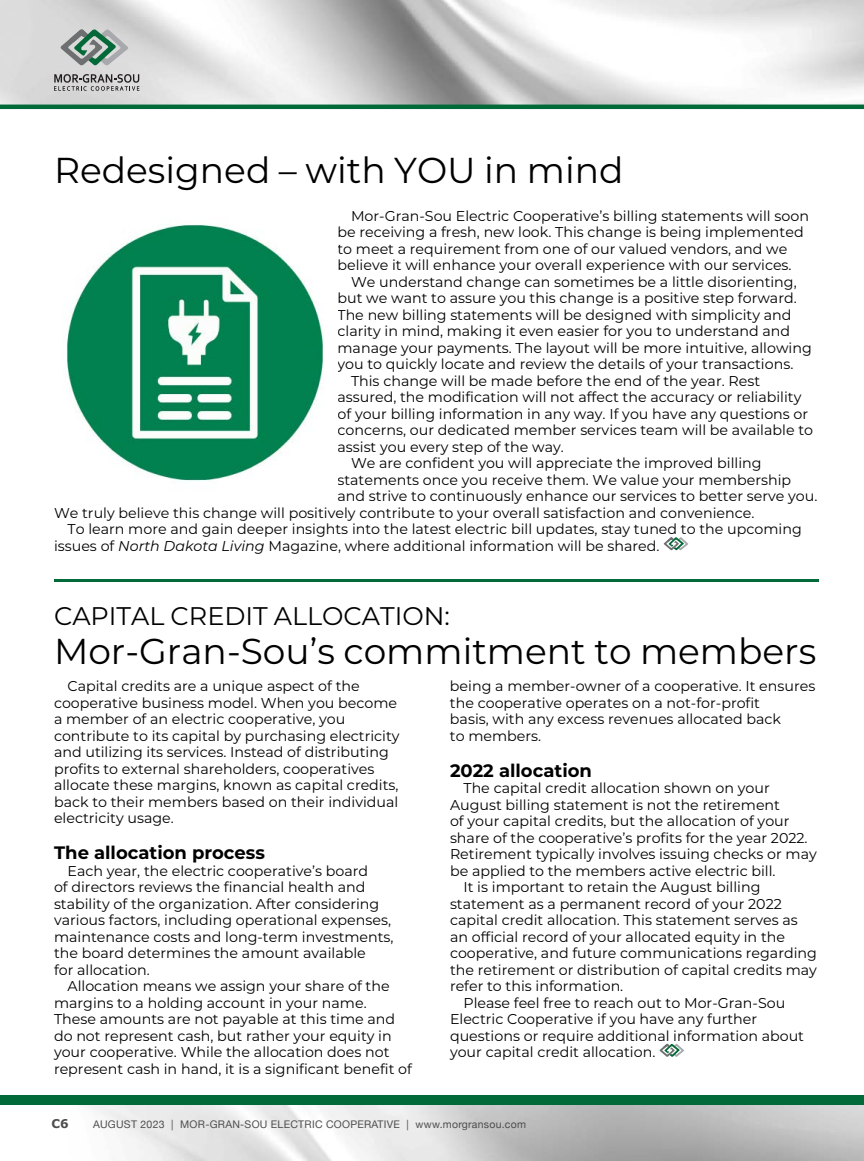
<style>
.page{position:relative;width:864px;height:1161px;background:#fff}
.page>*{position:absolute;margin:0;border:0;box-sizing:border-box;transform-origin:0 0}
.t1{font:36px "Montserrat";color:#000}
.t2{font:25.5px "Montserrat";color:#000}
.t3{font:700 18px "Montserrat";color:#000}
.t4{font:14.25px/16.5px "Montserrat";color:#000}
.t5{font:700 12px "Verdana";color:#4d4d4f}
.t6{font:10.5px "Helvetica Neue";letter-spacing:.025em;color:#4d4d4f}
.s1{font-style:italic}
</style>
<div class="page">
<svg style="left:663px;top:537px;width:26px;height:14px"></svg>
<svg style="left:659px;top:1043px;width:25px;height:14px"></svg>
<hr style="left:54px;top:579px;width:765px;height:3px;background:#026938">
<img style="left:66px;top:224px;width:258px;height:257px">
<img style="left:0;top:0;width:864px;height:105px">
<div style="left:0;top:1095px;width:864px;height:10px;background:#026938"></div>
<hr style="left:0;top:105px;width:864px;height:4px;background:#026938">
<svg style="left:54px;top:74px;width:86px;height:17px"></svg>
<svg style="left:59px;top:28px;width:70px;height:38px;background:#9eafa7"></svg>
<h1 class="t1" style="left:54px;top:146px;width:571px">Redesigned – with YOU in mind</h1>
<p class="t4" style="left:338px;top:207px;width:473px;text-indent:13px">Mor-Gran-Sou Electric Cooperative’s billing statements will soon be receiving a fresh, new look. This change is being implemented to meet a requirement from one of our valued vendors, and we believe it will enhance your overall experience with our services.</p>
<p class="t4" style="left:351px;top:273px;width:447px">We understand change can sometimes be a little disorienting,</p>
<p class="t4" style="left:338px;top:289px;width:461px">but we want to assure you this change is a positive step forward.</p>
<p class="t4" style="left:338px;top:306px;width:456px">The new billing statements will be designed with simplicity and</p>
<p class="t4" style="left:338px;top:322px;width:454px">clarity in mind, making it even easier for you to understand and</p>
<p class="t4" style="left:338px;top:339px;width:476px">manage your payments. The layout will be more intuitive, allowing</p>
<p class="t4" style="left:338px;top:355px;width:457px">you to quickly locate and review the details of your transactions.</p>
<p class="t4" style="left:351px;top:372px;width:411px">This change will be made before the end of the year. Rest</p>
<p class="t4" style="left:338px;top:388px;width:465px">assured, the modification will not affect the accuracy or reliability</p>
<p class="t4" style="left:338px;top:405px;width:472px">of your billing information in any way. If you have any questions or</p>
<p class="t4" style="left:338px;top:421px;width:477px">concerns, our dedicated member services team will be available to</p>
<p class="t4" style="left:338px;top:438px;width:228px">assist you every step of the way.</p>
<p class="t4" style="left:351px;top:454px;width:412px">We are confident you will appreciate the improved billing</p>
<p class="t4" style="left:338px;top:471px;width:455px">statements once you receive them. We value your membership</p>
<p class="t4" style="left:338px;top:487px;width:481px">and strive to continuously enhance our services to better serve you.</p>
<p class="t4" style="left:54px;top:504px;width:702px">We truly believe this change will positively contribute to your overall satisfaction and convenience.</p>
<p class="t4" style="left:67px;top:520px;width:736px">To learn more and gain deeper insights into the latest electric bill updates, stay tuned to the upcoming</p>
<p class="t4" style="left:54px;top:537px;width:607px">issues of <span class="s1">North Dakota Living</span> Magazine, where additional information will be shared.</p>
<h2 class="t2" style="left:54px;top:599px;width:398px">CAPITAL CREDIT ALLOCATION:</h2>
<h1 class="t1" style="left:54px;top:627px;width:764px">Mor-Gran-Sou’s commitment to members</h1>
<p class="t4" style="left:54px;top:677px;width:347px;text-indent:13px">Capital credits are a unique aspect of the cooperative business model. When you become a member of an electric cooperative, you contribute to its capital by purchasing electricity and utilizing its services. Instead of distributing profits to external shareholders, cooperatives allocate these margins, known as capital credits, back to their members based on their individual electricity usage.</p>
<p class="t3" style="left:54px;top:840px;width:212px">The allocation process</p>
<p class="t4" style="left:54px;top:862px;width:341px;text-indent:13px">Each year, the electric cooperative’s board<br>of directors reviews the financial health and stability of the organization. After considering various factors, including operational expenses, maintenance costs and long-term investments, the board determines the amount available<br>for allocation.</p>
<p class="t4" style="left:54px;top:977px;width:359px;text-indent:13px">Allocation means we assign your share of the margins to a holding account in your name.<br>These amounts are not payable at this time and do not represent cash, but rather your equity in your cooperative. While the allocation does not represent cash in hand, it is a significant benefit of</p>
<p class="t4" style="left:450px;top:677px;width:367px">being a member-owner of a cooperative. It ensures the cooperative operates on a not-for-profit<br>basis, with any excess revenues allocated back<br>to members.</p>
<p class="t3" style="left:450px;top:757px;width:143px">2022 allocation</p>
<p class="t4" style="left:464px;top:779px;width:308px">The capital credit allocation shown on your</p>
<p class="t4" style="left:450px;top:796px;width:332px">August billing statement is not the retirement</p>
<p class="t4" style="left:450px;top:812px;width:341px">of your capital credits, but the allocation of your</p>
<p class="t4" style="left:450px;top:829px;width:359px">share of the cooperative’s profits for the year 2022.</p>
<p class="t4" style="left:450px;top:845px;width:368px">Retirement typically involves issuing checks or may</p>
<p class="t4" style="left:450px;top:862px;width:327px">be applied to the members active electric bill.</p>
<p class="t4" style="left:464px;top:878px;width:299px">It is important to retain the August billing</p>
<p class="t4" style="left:450px;top:895px;width:333px">statement as a permanent record of your 2022</p>
<p class="t4" style="left:450px;top:911px;width:349px">capital credit allocation. This statement serves as</p>
<p class="t4" style="left:450px;top:928px;width:337px">an official record of your allocated equity in the</p>
<p class="t4" style="left:450px;top:944px;width:369px">cooperative, and future communications regarding</p>
<p class="t4" style="left:450px;top:961px;width:369px">the retirement or distribution of capital credits may</p>
<p class="t4" style="left:450px;top:977px;width:175px">refer to this information.</p>
<p class="t4" style="left:464px;top:994px;width:323px">Please feel free to reach out to Mor-Gran-Sou</p>
<p class="t4" style="left:450px;top:1010px;width:309px">Electric Cooperative if you have any further</p>
<p class="t4" style="left:450px;top:1027px;width:356px">questions or require additional information about</p>
<p class="t4" style="left:450px;top:1043px;width:207px">your capital credit allocation.</p>
<p class="t5" style="left:51px;top:1115px;width:19px">C6</p>
<p class="t6" style="left:93px;top:1116px;width:435px">AUGUST 2023 | MOR-GRAN-SOU ELECTRIC COOPERATIVE | www.morgransou.com</p>
</div>
